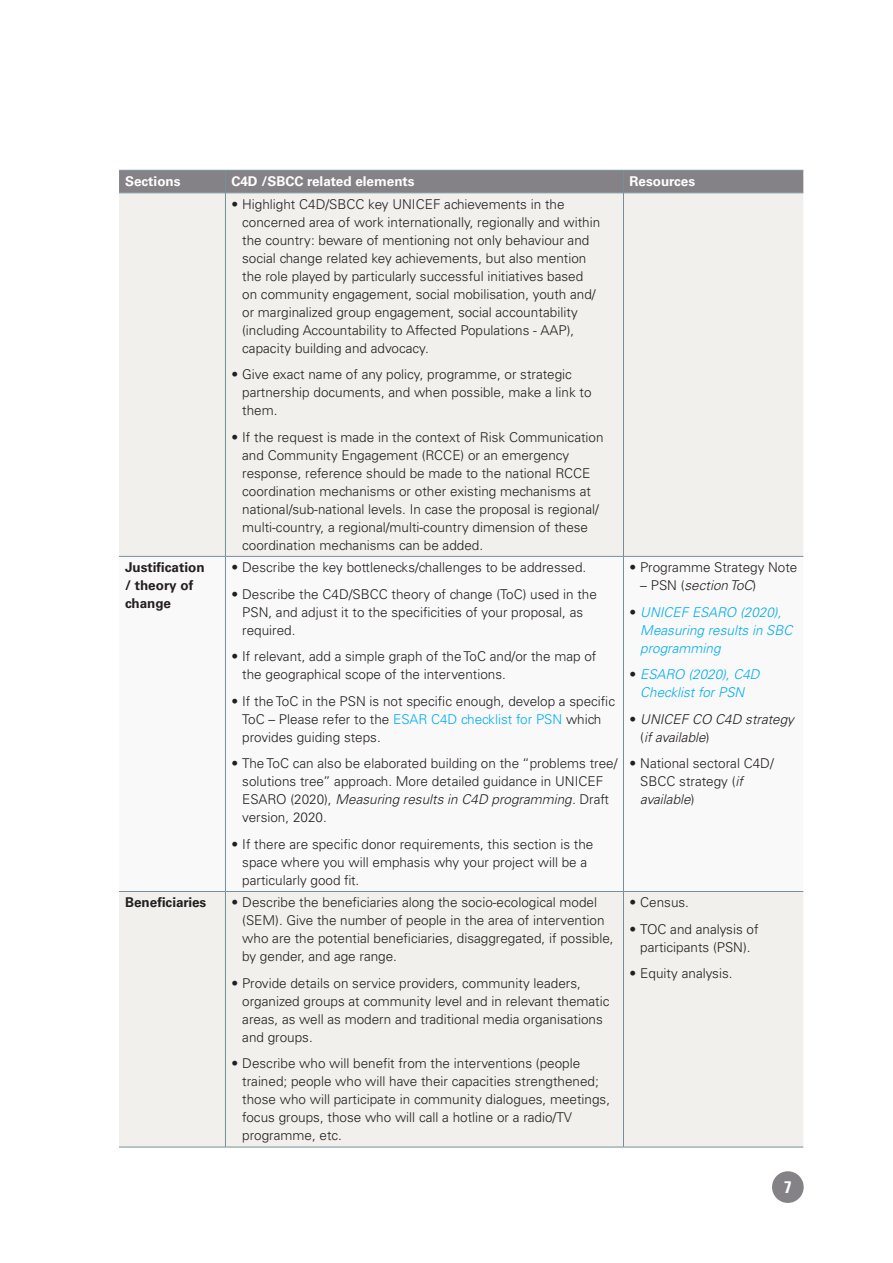
<style>
.page{position:relative;width:893px;height:1263px;background:#fff}
.page>*{position:absolute;margin:0;border:0;box-sizing:border-box;transform-origin:0 0}
.t1{font:700 condensed 16.8px "Univers LT Std";color:#fff}
.t2{font:300 13.5px/18px "Univers LT Std";color:#231f20}
.t3{font:italic 300 13.5px/18px "Univers LT Std";color:#00aeef}
.t4{font:italic 300 13.5px/18px "Univers LT Std";color:#231f20}
.t5{font:700 13.5px/18px "Univers LT Std";color:#231f20}
.t6{font:700 13.5px "Univers LT Std";color:#fff}
.s1{font-style:normal}
.s2{font-style:normal;color:#231f20}
.s3{font-style:italic}
.s4{color:#00aeef}
</style>
<div class="page">
<div style="left:772px;top:1171px;width:32px;height:32px;background:#848286;border-radius:50%"></div>
<div style="left:119px;top:194px;width:684px;height:953px;background:#f1f0ed"></div>
<svg style="left:119px;top:557px;width:684px;height:334px"></svg>
<svg style="left:119px;top:170px;width:684px;height:23px;background:#838388"></svg>
<hr style="left:119px;top:193px;width:106px;height:1px;background:#788f9b">
<hr style="left:225px;top:193px;width:398px;height:1px;background:#788f9b">
<hr style="left:225px;top:193px;width:1px;height:363px;background:#788f9b">
<hr style="left:623px;top:193px;width:180px;height:1px;background:#788f9b">
<hr style="left:623px;top:193px;width:1px;height:363px;background:#788f9b">
<hr style="left:119px;top:556px;width:106px;height:1px;background:#788f9b">
<hr style="left:225px;top:556px;width:398px;height:1px;background:#788f9b">
<hr style="left:225px;top:557px;width:1px;height:334px;background:#788f9b">
<hr style="left:623px;top:556px;width:180px;height:1px;background:#788f9b">
<hr style="left:623px;top:557px;width:1px;height:334px;background:#788f9b">
<hr style="left:119px;top:891px;width:106px;height:1px;background:#788f9b">
<hr style="left:225px;top:891px;width:398px;height:1px;background:#788f9b">
<hr style="left:225px;top:892px;width:1px;height:255px;background:#788f9b">
<hr style="left:623px;top:891px;width:180px;height:1px;background:#788f9b">
<hr style="left:623px;top:892px;width:1px;height:255px;background:#788f9b">
<hr style="left:119px;top:1147px;width:106px;height:1px;background:#788f9b">
<hr style="left:225px;top:1147px;width:398px;height:1px;background:#788f9b">
<hr style="left:623px;top:1147px;width:180px;height:1px;background:#788f9b">
<p class="t6" style="left:125px;top:174px;width:57px">Sections</p>
<p class="t6" style="left:231px;top:174px;width:185px">C4D /SBCC related elements</p>
<p class="t6" style="left:629px;top:174px;width:67px">Resources</p>
<p class="t2" style="left:242px;top:195px;width:360px;text-indent:-11px">• Highlight C4D/SBCC key UNICEF achievements in the concerned area of work internationally, regionally and within the country: beware of mentioning not only behaviour and social change related key achievements, but also mention the role played by particularly successful initiatives based on community engagement, social mobilisation, youth and/ or marginalized group engagement, social accountability (including Accountability to Affected Populations - AAP), capacity building and advocacy.</p>
<p class="t2" style="left:242px;top:366px;width:351px;text-indent:-11px">• Give exact name of any policy, programme, or strategic partnership documents, and when possible, make a link to them.</p>
<p class="t2" style="left:242px;top:428px;width:363px;text-indent:-11px">• If the request is made in the context of Risk Communication and Community Engagement (RCCE) or an emergency response, reference should be made to the national RCCE coordination mechanisms or other existing mechanisms at national/sub-national levels. In case the proposal is regional/ multi-country, a regional/multi-country dimension of these coordination mechanisms can be added.</p>
<p class="t5" style="left:125px;top:559px;width:81px">Justification / theory of change</p>
<p class="t2" style="left:231px;top:559px;width:356px">• Describe the key bottlenecks/challenges to be addressed.</p>
<p class="t2" style="left:629px;top:559px;width:169px">• Programme Strategy Note</p>
<p class="t4" style="left:640px;top:577px;width:118px"><span class="s1">– PSN (</span>section ToC<span class="s1">)</span></p>
<p class="t3" style="left:640px;top:603px;width:154px;text-indent:-11px"><span class="s2">•</span> UNICEF ESARO (2020),<br>Measuring results in SBC programming</p>
<p class="t3" style="left:629px;top:666px;width:132px;text-align:center"><span class="s2">•</span> ESARO (2020), C4D<br>Checklist for PSN</p>
<p class="t4" style="left:640px;top:710px;width:155px;text-indent:-11px"><span class="s1">•</span> UNICEF CO C4D strategy <span class="s1">(</span>if available<span class="s1">)</span></p>
<p class="t2" style="left:640px;top:755px;width:135px;text-indent:-11px">• National sectoral C4D/<br>SBCC strategy (<span class="s3">if available</span>)</p>
<p class="t2" style="left:242px;top:585px;width:356px;text-indent:-11px">• Describe the C4D/SBCC theory of change (ToC) used in the<br>PSN, and adjust it to the specificities of your proposal, as required.</p>
<p class="t2" style="left:242px;top:648px;width:356px;text-indent:-11px">• If relevant, add a simple graph of the ToC and/or the map of the geographical scope of the interventions.</p>
<p class="t2" style="left:242px;top:692px;width:374px;text-indent:-11px">• If the ToC in the PSN is not specific enough, develop a specific<br>ToC – Please refer to the <span class="s4">ESAR C4D checklist for PSN</span> which provides guiding steps.</p>
<p class="t2" style="left:242px;top:755px;width:377px;text-indent:-11px">• The ToC can also be elaborated building on the “problems tree/ solutions tree” approach. More detailed guidance in UNICEF ESARO (2020), <span class="s3">Measuring results in C4D programming.</span> Draft version, 2020.</p>
<p class="t2" style="left:242px;top:835px;width:353px;text-indent:-11px">• If there are specific donor requirements, this section is the space where you will emphasis why your project will be a particularly good fit.</p>
<p class="t5" style="left:125px;top:894px;width:83px">Beneficiaries</p>
<p class="t2" style="left:242px;top:894px;width:373px;text-indent:-11px">• Describe the beneficiaries along the socio-ecological model (SEM). Give the number of people in the area of intervention who are the potential beneficiaries, disaggregated, if possible, by gender, and age range.</p>
<p class="t2" style="left:242px;top:974px;width:369px;text-indent:-11px">• Provide details on service providers, community leaders, organized groups at community level and in relevant thematic areas, as well as modern and traditional media organisations and groups.</p>
<p class="t2" style="left:242px;top:1055px;width:369px;text-indent:-11px">• Describe who will benefit from the interventions (people trained; people who will have their capacities strengthened; those who will participate in community dialogues, meetings, focus groups, those who will call a hotline or a radio/TV programme, etc.</p>
<p class="t2" style="left:629px;top:894px;width:61px">• Census.</p>
<p class="t2" style="left:629px;top:920px;width:131px;text-align:center">• TOC and analysis of participants (PSN).</p>
<p class="t2" style="left:629px;top:965px;width:105px">• Equity analysis.</p>
<p class="t1" style="left:784px;top:1176px;width:9px">7</p>
</div>
